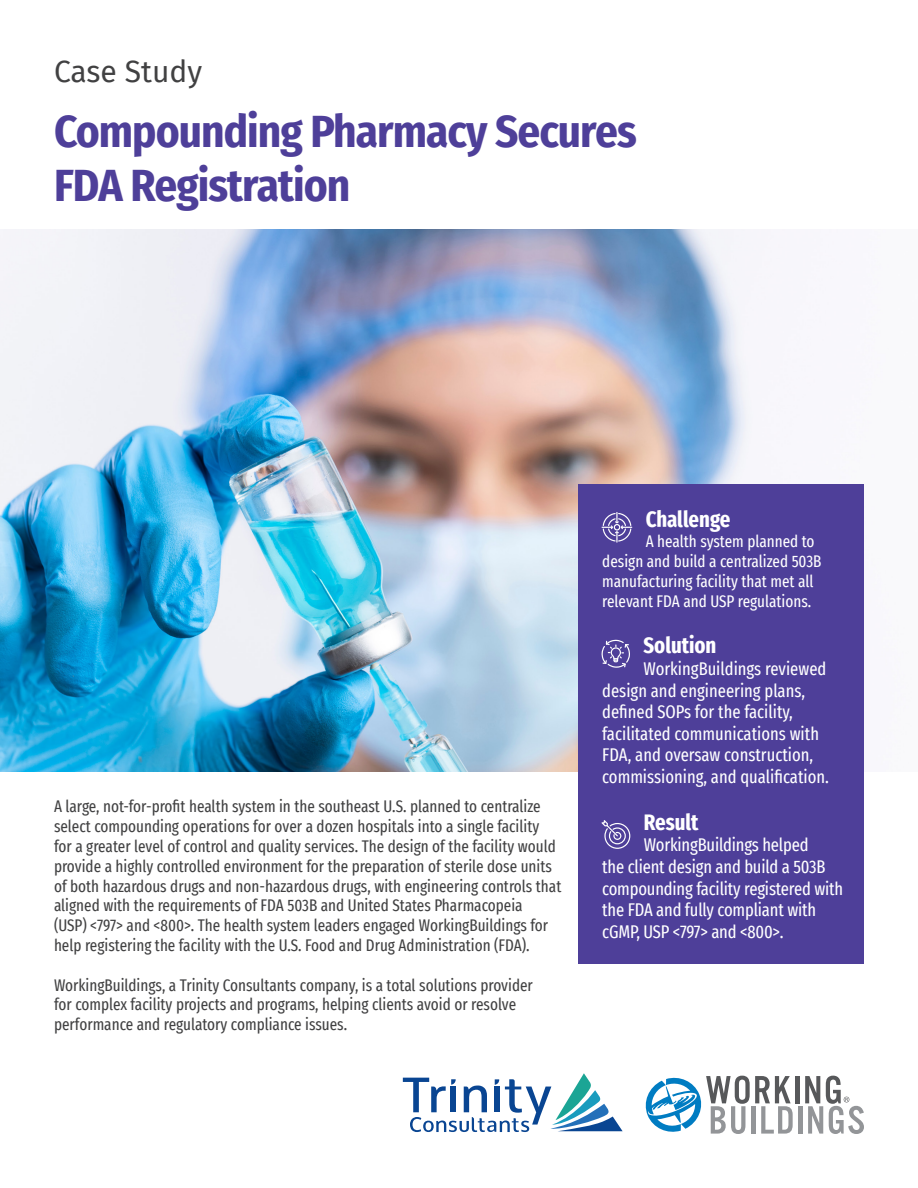
<style>
.page{position:relative;width:918px;height:1188px;background:#fff}
.page>*{position:absolute;margin:0;border:0;box-sizing:border-box;transform-origin:0 0}
.t1{font:700 45px/54px "Fira Sans Condensed";letter-spacing:-.02em;color:#4e3f99}
.t2{font:30px "Fira Sans";color:#414142}
.Titles_in_Callout_bo{font:700 extra-condensed 22.5px "Fira Sans";color:#fff}
.Copy_in_Callout_Box{font:700 extra-condensed 22.5px "Fira Sans";color:#fff}
.Copy_in_Callout_Box-2{font:extra-condensed 18px/21.6px "Fira Sans";letter-spacing:-.01em;color:#fff}
.Case_Study_Body_Copy{font:extra-condensed 16.5px/19.8px "Fira Sans";color:#414142}
.Copy_in_Callout_Box-3{font:extra-condensed 16.5px/19.8px "Fira Sans";color:#fff}
</style>
<div class="page">
<svg style="left:403px;top:1073px;width:220px;height:59px"></svg>
<hr style="left:795px;top:1076px;width:4px;height:27px;background:#57585a">
<svg style="left:645px;top:1075px;width:148px;height:59px"></svg>
<hr style="left:798px;top:1106px;width:4px;height:28px;background:#939598">
<svg style="left:805px;top:1076px;width:59px;height:58px"></svg>
<img style="left:0;top:230px;width:751px;height:541px">
<div style="left:579px;top:484px;width:285px;height:479px;background:#4e3f99"></div>
<svg style="left:602px;top:512px;width:30px;height:31px"></svg>
<svg style="left:601px;top:640px;width:29px;height:28px"></svg>
<svg style="left:602px;top:820px;width:28px;height:29px"></svg>
<p class="t2" style="left:54px;top:49px;width:150px">Case Study</p>
<p class="t1" style="left:54px;top:101px;width:584px">Compounding Pharmacy Secures<br>FDA Registration</p>
<p class="Case_Study_Body_Copy" style="left:54px;top:796px;width:509px">A large, not-for-profit health system in the southeast U.S. planned to centralize select compounding operations for over a dozen hospitals into a single facility<br>for a greater level of control and quality services. The design of the facility would provide a highly controlled environment for the preparation of sterile dose units of both hazardous drugs and non-hazardous drugs, with engineering controls that aligned with the requirements of FDA 503B and United States Pharmacopeia<br>(USP) &lt;797&gt; and &lt;800&gt;. The health system leaders engaged WorkingBuildings for help registering the facility with the U.S. Food and Drug Administration (FDA).</p>
<p class="Case_Study_Body_Copy" style="left:54px;top:975px;width:480px">WorkingBuildings, a Trinity Consultants company, is a total solutions provider for complex facility projects and programs, helping clients avoid or resolve performance and regulatory compliance issues.</p>
<p class="Titles_in_Callout_bo" style="left:646px;top:501px;width:86px">Challenge</p>
<p class="Copy_in_Callout_Box-3" style="left:602px;top:531px;width:221px;text-indent:44px">A health system planned to design and build a centralized 503B manufacturing facility that met all relevant FDA and USP regulations.</p>
<p class="Copy_in_Callout_Box" style="left:644px;top:627px;width:74px">Solution</p>
<p class="Copy_in_Callout_Box-2" style="left:602px;top:657px;width:228px;text-indent:41px">WorkingBuildings reviewed design and engineering plans, defined SOPs for the facility, facilitated communications with<br>FDA, and oversaw construction, commissioning, and qualification.</p>
<p class="Titles_in_Callout_bo" style="left:644px;top:803px;width:56px">Result</p>
<p class="Copy_in_Callout_Box-2" style="left:602px;top:834px;width:242px;text-indent:42px">WorkingBuildings helped<br>the client design and build a 503B compounding facility registered with the FDA and fully compliant with cGMP, USP &lt;797&gt; and &lt;800&gt;.</p>
</div>
